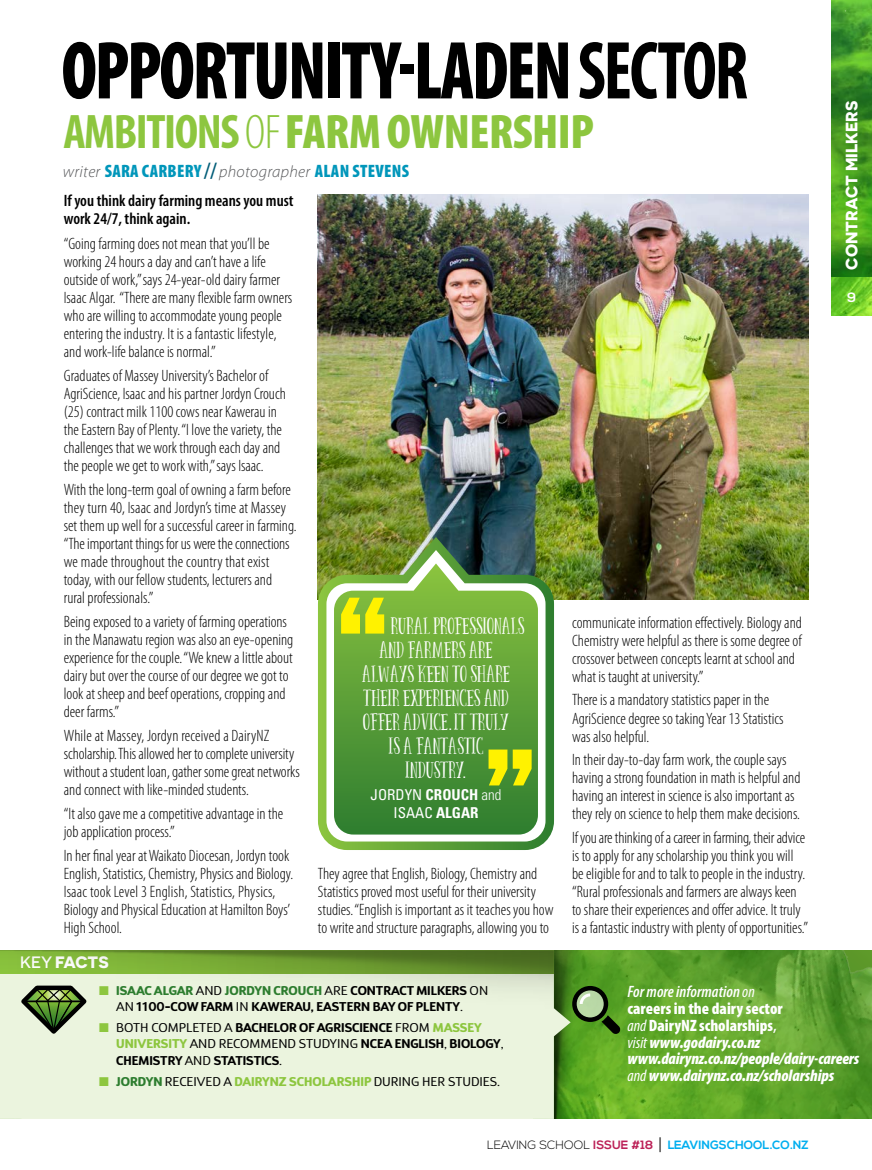
<style>
.page{position:relative;width:872px;height:1170px;background:#fff}
.page>*{position:absolute;margin:0;border:0;box-sizing:border-box;transform-origin:0 0}
.t1{font:900 condensed 82.8px "Myriad Pro";letter-spacing:-.03em;color:#000;scale:.86 1}
.t2{font:900 condensed 48.75px "Myriad Pro";letter-spacing:-.01em;color:#8dc63f}
.t3{font:20.25px "Panda Tired Caps";letter-spacing:.005em;color:#fff}
.t4{font:900 condensed 18px "Myriad Pro";letter-spacing:.015em;color:#0096ba}
.t5{font:300 condensed 16.5px/18px "Myriad Pro";color:#000}
.t6{font:italic 900 condensed 16.5px/17px "Myriad Pro";letter-spacing:-.005em;color:#fff}
.t7{font:600 condensed 16.5px/18px "Myriad Pro";color:#000}
.t8{font:700 16.5px "Novecentosanswide";color:#fff}
.t9{font:condensed 15px/18px "Univers";color:#fff;text-align:center}
.t10{font:700 13.5px "Nexa";color:#fff}
.t11{font:700 12.75px/16.5px "D Sari";color:#000}
.t12{font:12.75px "D Sari";color:#000}
.t13{font:700 12px "Nexa";color:#00aeef}
.s1{font-weight:700}
.s2{font-weight:300}
.s3{font-weight:300;font-style:italic;font-stretch:normal;font-size:16.5px;color:#58595b}
.s4{font-weight:600;font-size:22.5px;color:#005c77}
.s5{font-family:"Univers";font-weight:300;font-stretch:condensed}
.s6{font-weight:500}
.s7{color:#8dc63f}
.s8{font-weight:800;color:#2d7d2f}
.s9{font-weight:400}
.s10{font-weight:800;color:#8dc63f}
.s11{font-weight:600}
.s12{font-style:normal}
.s13{font-weight:600;font-style:normal}
.s14{font-weight:300;color:#000}
.s15{color:#bc2258}
.s16{font-weight:300;font-size:18px;color:#000}
</style>
<div class="page">
<img style="left:318px;top:194px;width:490px;height:406px">
<svg style="left:594px;top:950px;width:278px;height:168px;background:#5fa42c"></svg>
<img style="left:570px;top:950px;width:24px;height:168px">
<div style="left:0;top:1087px;width:570px;height:31px;background:#ebf4de"></div>
<svg style="left:570px;top:985px;width:50px;height:61px;background:#598c35"></svg>
<img style="left:0;top:950px;width:570px;height:137px">
<img style="left:831px;top:0;width:41px;height:277px">
<img style="left:831px;top:277px;width:41px;height:38px">
<img style="left:317px;top:530px;width:241px;height:320px">
<svg style="left:334px;top:563px;width:204px;height:271px;background:#5e9e3e"></svg>
<svg style="left:341px;top:597px;width:43px;height:36px;background:#d5df12"></svg>
<svg style="left:513px;top:749px;width:18px;height:36px"></svg>
<svg style="left:488px;top:749px;width:19px;height:36px"></svg>
<h1 class="t1" style="left:61px;top:18px;width:800px">OPPORTUNITY-LADEN <span class="s1">SECTOR</span></h1>
<h2 class="t2" style="left:63px;top:100px;width:532px"><span class="s1">AMBITIONS</span> <span class="s2">OF</span>FARM OWNERSHIP</h2>
<p class="t4" style="left:63px;top:159px;width:348px"><span class="s3">writer</span> SARA CARBERY <span class="s4">//</span> <span class="s3">photographer</span> ALAN STEVENS</p>
<p class="t7" style="left:64px;top:192px;width:231px">If you think dairy farming means you must work 24/7, think again.</p>
<p class="t5" style="left:64px;top:234px;width:230px">“Going farming does not mean that you’ll be working 24 hours a day and can’t have a life outside of work,” says 24-year-old dairy farmer Isaac Algar. “There are many flexible farm owners who are willing to accommodate young people entering the industry. It is a fantastic lifestyle, and work-life balance is normal.”</p>
<p class="t5" style="left:64px;top:366px;width:224px">Graduates of Massey University’s Bachelor of AgriScience, Isaac and his partner Jordyn Crouch (25) contract milk 1100 cows near Kawerau in the Eastern Bay of Plenty. “I love the variety, the challenges that we work through each day and the people we get to work with,” says Isaac.</p>
<p class="t5" style="left:64px;top:480px;width:234px">With the long-term goal of owning a farm before they turn 40, Isaac and Jordyn’s time at Massey set them up well for a successful career in farming. “The important things for us were the connections we made throughout the country that exist today, with our fellow students, lecturers and rural professionals.”</p>
<p class="t5" style="left:64px;top:612px;width:231px">Being exposed to a variety of farming operations in the Manawatu region was also an eye-opening experience for the couple. “We knew a little about dairy but over the course of our degree we got to look at sheep and beef operations, cropping and deer farms.”</p>
<p class="t5" style="left:64px;top:726px;width:237px">While at Massey, Jordyn received a DairyNZ scholarship. This allowed her to complete university without a student loan, gather some great networks and connect with like-minded students.</p>
<p class="t5" style="left:64px;top:804px;width:221px">“It also gave me a competitive advantage in the job application process.”</p>
<p class="t5" style="left:64px;top:846px;width:231px">In her final year at Waikato Diocesan, Jordyn took English, Statistics, Chemistry, Physics and Biology.<br>Isaac took Level 3 English, Statistics, Physics, Biology and Physical Education at Hamilton Boys’ High School.</p>
<p class="t3" style="left:391px;top:616px;width:135px">RURAL PROFESSIONALS</p>
<p class="t3" style="left:379px;top:640px;width:115px">AND FARMERS ARE</p>
<p class="t3" style="left:362px;top:664px;width:149px">ALWAYS KEEN TO SHARE</p>
<p class="t3" style="left:363px;top:688px;width:147px">THEIR EXPERIENCES AND</p>
<p class="t3" style="left:363px;top:712px;width:147px">OFFER ADVICE<span class="s5">.</span> IT TRULY</p>
<p class="t3" style="left:389px;top:736px;width:96px">IS A FANTASTIC</p>
<p class="t3" style="left:405px;top:760px;width:63px">INDUSTRY<span class="s5">.</span></p>
<p class="t9" style="left:370px;top:785px;width:132px">JORDYN <span class="s1">CROUCH</span> <span class="s2">and<br></span>ISAAC <span class="s1">ALGAR</span></p>
<p class="t5" style="left:318px;top:864px;width:237px">They agree that English, Biology, Chemistry and Statistics proved most useful for their university studies. “English is important as it teaches you how to write and structure paragraphs, allowing you to</p>
<p class="t5" style="left:572px;top:613px;width:231px">communicate information effectively. Biology and Chemistry were helpful as there is some degree of crossover between concepts learnt at school and what is taught at university.”</p>
<p class="t5" style="left:572px;top:691px;width:213px">There is a mandatory statistics paper in the<br>AgriScience degree so taking Year 13 Statistics was also helpful.</p>
<p class="t5" style="left:572px;top:750px;width:230px">In their day-to-day farm work, the couple says having a strong foundation in math is helpful and having an interest in science is also important as they rely on science to help them make decisions.</p>
<p class="t5" style="left:572px;top:828px;width:237px">If you are thinking of a career in farming, their advice is to apply for any scholarship you think you will be eligible for and to talk to people in the industry. “Rural professionals and farmers are always keen to share their experiences and offer advice. It truly is a fantastic industry with plenty of opportunities.”</p>
<p class="t8" style="left:841px;top:270px;width:171px;rotate:-90deg">CONTRACT MILKERS</p>
<p class="t10" style="left:847px;top:289px;width:11px">9</p>
<p class="t8" style="left:20px;top:951px;width:90px"><span class="s6">KEY</span> FACTS</p>
<p class="t11" style="left:116px;top:981px;width:373px;text-indent:-17px"><span class="s7">■</span> <span class="s8">ISAAC ALGAR</span> <span class="s9">AND</span> <span class="s8">JORDYN CROUCH</span> <span class="s9">ARE</span> CONTRACT MILKERS <span class="s9">ON<br>AN</span> 1100-COW FARM <span class="s9">IN</span> KAWERAU, EASTERN BAY OF PLENTY<span class="s9">.</span></p>
<p class="t11" style="left:116px;top:1018px;width:389px;text-indent:-17px"><span class="s7">■</span> <span class="s9">BOTH COMPLETED A</span> BACHELOR OF AGRISCIENCE <span class="s9">FROM</span> <span class="s10">MASSEY<br>UNIVERSITY</span> <span class="s9">AND RECOMMEND STUDYING</span> NCEA ENGLISH<span class="s9">,</span> BIOLOGY<span class="s9">,<br></span>CHEMISTRY <span class="s9">AND</span> STATISTICS<span class="s9">.</span></p>
<p class="t12" style="left:99px;top:1073px;width:402px"><span class="s7">■</span> <span class="s8">JORDYN</span> RECEIVED A <span class="s10">DAIRYNZ SCHOLARSHIP</span> DURING HER STUDIES.</p>
<p class="t6" style="left:627px;top:982px;width:233px"><span class="s11">For more information</span> <span class="s9">on<br></span><span class="s12">careers in the dairy sector<br></span><span class="s9">and</span> <span class="s12">DairyNZ scholarships</span><span class="s13">,<br></span><span class="s9">visit</span> www.godairy.co.nz www.dairynz.co.nz/people/dairy-careers <span class="s9">and</span> www.dairynz.co.nz/scholarships</p>
<p class="t13" style="left:487px;top:1137px;width:323px"><span class="s14">LEAVING SCHOOL</span> <span class="s15">ISSUE #18</span> <span class="s16">|</span> LEAVINGSCHOOL.CO.NZ</p>
</div>
